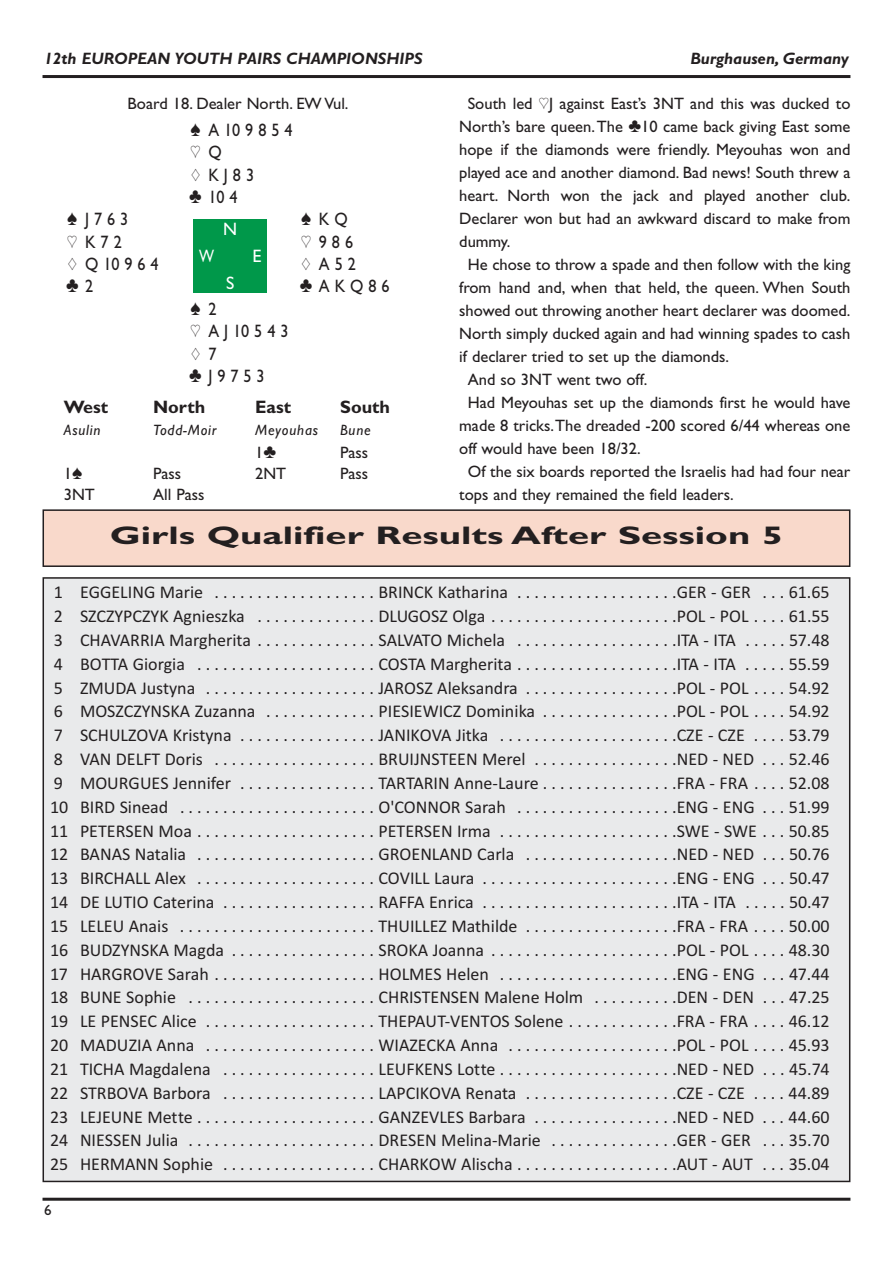
<style>
.page{position:relative;width:893px;height:1263px;background:#fff}
.page>*{position:absolute;margin:0;border:0;box-sizing:border-box;transform-origin:0 0}
.t1{font:700 25.5px "Gill Sans Bridge";color:#231f20;scale:1.5 1}
.t2{font:18px/23.9px "Calibri";color:#231f20;text-align:justify}
.t3{font:18px/22.4px "Gill Sans Bridge";letter-spacing:.305em;color:#231f20;scale:.9 1}
.t4{font:700 18px "Gill Sans Bridge";color:#231f20}
.t5{font:18px "Gill Sans Bridge";color:#fff}
.t6{font:18px "Gill Sans Bridge";color:#fff;scale:.8 1}
.t7{font:16.5px "Gill Sans Bridge";color:#231f20}
.t8{font:italic 700 16.5px "Gill Sans Bridge";color:#231f20}
.t9{font:italic 15px "Gill Sans Bridge";letter-spacing:.05em;color:#231f20}
.t10{font:15px "Gill Sans Bridge";color:#231f20}
</style>
<div class="page">
<hr style="left:43px;top:1198px;width:807px;height:3px;background:#231f20">
<hr style="left:43px;top:75px;width:807px;height:3px;background:#231f20">
<div style="left:193px;top:219px;width:74px;height:73px;background:#00984a"></div>
<div style="left:43px;top:578px;width:807px;height:603px;background:#e9eaeb"></div>
<div style="left:43px;top:510px;width:807px;height:56px;background:#f9d9cb"></div>
<div style="left:43px;top:509px;width:807px;height:58px;border:2px solid #231f20"></div>
<p class="t8" style="left:44px;top:49px;width:380px">12th EUROPEAN YOUTH PAIRS CHAMPIONSHIPS</p>
<p class="t8" style="left:690px;top:49px;width:160px">Burghausen, Germany</p>
<p class="t7" style="left:128px;top:94px;width:222px">Board 18. Dealer North. EW Vul.</p>
<p class="t3" style="left:189px;top:118px;width:116px">[ A109854 ] Q<br>{ KJ83 }104</p>
<p class="t3" style="left:67px;top:208px;width:69px">[ J763</p>
<p class="t3" style="left:301px;top:208px;width:53px">[KQ</p>
<p class="t3" style="left:67px;top:230px;width:62px">] K72</p>
<p class="t3" style="left:301px;top:230px;width:59px">] 986</p>
<p class="t3" style="left:68px;top:253px;width:103px">{ Q10964</p>
<p class="t3" style="left:302px;top:253px;width:62px">{ A52</p>
<p class="t3" style="left:66px;top:275px;width:32px">} 2</p>
<p class="t3" style="left:300px;top:275px;width:101px">}AKQ86</p>
<p class="t3" style="left:189px;top:297px;width:112px">[ 2<br>] AJ10543 { 7 }J9753</p>
<p class="t4" style="left:64px;top:396px;width:46px">West</p>
<p class="t4" style="left:153px;top:396px;width:54px">North</p>
<p class="t4" style="left:255px;top:396px;width:37px">East</p>
<p class="t4" style="left:340px;top:396px;width:51px">South</p>
<p class="t9" style="left:64px;top:421px;width:38px">Asulin</p>
<p class="t9" style="left:153px;top:421px;width:65px">Todd-Moir</p>
<p class="t9" style="left:255px;top:421px;width:65px">Meyouhas</p>
<p class="t9" style="left:340px;top:421px;width:32px">Bune</p>
<p class="t7" style="left:255px;top:443px;width:23px">1}</p>
<p class="t7" style="left:340px;top:443px;width:30px">Pass</p>
<p class="t7" style="left:64px;top:464px;width:20px">1[</p>
<p class="t7" style="left:153px;top:464px;width:30px">Pass</p>
<p class="t7" style="left:255px;top:464px;width:33px">2NT</p>
<p class="t7" style="left:340px;top:464px;width:30px">Pass</p>
<p class="t7" style="left:64px;top:485px;width:33px">3NT</p>
<p class="t7" style="left:153px;top:485px;width:53px">All Pass</p>
<p class="t7" style="left:468px;top:94px;width:384px">South led ]J against East’s 3NT and this was ducked to</p>
<p class="t7" style="left:459px;top:117px;width:393px">North’s bare queen.The }10 came back giving East some</p>
<p class="t7" style="left:459px;top:140px;width:393px">hope if the diamonds were friendly. Meyouhas won and</p>
<p class="t7" style="left:459px;top:163px;width:393px">played ace and another diamond. Bad news! South threw a</p>
<p class="t7" style="left:459px;top:186px;width:393px">heart. North won the jack and played another club.</p>
<p class="t7" style="left:459px;top:209px;width:393px">Declarer won but had an awkward discard to make from</p>
<p class="t7" style="left:459px;top:232px;width:53px">dummy.</p>
<p class="t7" style="left:468px;top:255px;width:384px">He chose to throw a spade and then follow with the king</p>
<p class="t7" style="left:459px;top:278px;width:393px">from hand and, when that held, the queen. When South</p>
<p class="t7" style="left:459px;top:301px;width:393px">showed out throwing another heart declarer was doomed.</p>
<p class="t7" style="left:459px;top:324px;width:393px">North simply ducked again and had winning spades to cash</p>
<p class="t7" style="left:459px;top:347px;width:271px">if declarer tried to set up the diamonds.</p>
<p class="t7" style="left:468px;top:370px;width:181px">And so 3NT went two off.</p>
<p class="t7" style="left:468px;top:393px;width:384px">Had Meyouhas set up the diamonds first he would have</p>
<p class="t7" style="left:459px;top:416px;width:393px">made 8 tricks.The dreaded -200 scored 6/44 whereas one</p>
<p class="t7" style="left:459px;top:439px;width:183px">off would have been 18/32.</p>
<p class="t7" style="left:468px;top:462px;width:384px">Of the six boards reported the Israelis had had four near</p>
<p class="t7" style="left:459px;top:485px;width:276px">tops and they remained the field leaders.</p>
<p class="t5" style="left:223px;top:218px;width:16px">N</p>
<p class="t6" style="left:199px;top:245px;width:20px">W</p>
<p class="t5" style="left:253px;top:245px;width:10px">E</p>
<p class="t5" style="left:226px;top:272px;width:10px">S</p>
<h1 class="t1" style="left:110px;top:520px;width:450px">Girls Qualifier Results After Session 5</h1>
<p class="t2" style="left:50px;top:580px;width:781px">1 EGGELING Marie . . . . . . . . . . . . . . . . . . . BRINCK Katharina . . . . . . . . . . . . . . . . . . .GER - GER . . . 61.65<br>2 SZCZYPCZYK Agnieszka . . . . . . . . . . . . . . DLUGOSZ Olga . . . . . . . . . . . . . . . . . . . . . .POL - POL . . . . 61.55<br>3 CHAVARRIA Margherita . . . . . . . . . . . . . . SALVATO Michela . . . . . . . . . . . . . . . . . . .ITA - ITA . . . . . 57.48<br>4 BOTTA Giorgia . . . . . . . . . . . . . . . . . . . . . COSTA Margherita . . . . . . . . . . . . . . . . . . .ITA - ITA . . . . . 55.59<br>5 ZMUDA Justyna . . . . . . . . . . . . . . . . . . . . JAROSZ Aleksandra . . . . . . . . . . . . . . . . . .POL - POL . . . . 54.92<br>6 MOSZCZYNSKA Zuzanna . . . . . . . . . . . . . PIESIEWICZ Dominika . . . . . . . . . . . . . . . .POL - POL . . . . 54.92<br>7 SCHULZOVA Kristyna . . . . . . . . . . . . . . . . JANIKOVA Jitka . . . . . . . . . . . . . . . . . . . . .CZE - CZE . . . . 53.79<br>8 VAN DELFT Doris . . . . . . . . . . . . . . . . . . . BRUIJNSTEEN Merel . . . . . . . . . . . . . . . . .NED - NED . . . 52.46<br>9 MOURGUES Jennifer . . . . . . . . . . . . . . . . TARTARIN Anne-Laure . . . . . . . . . . . . . . . .FRA - FRA . . . . 52.08<br>10 BIRD Sinead . . . . . . . . . . . . . . . . . . . . . . . O'CONNOR Sarah . . . . . . . . . . . . . . . . . . .ENG - ENG . . . 51.99<br>11 PETERSEN Moa . . . . . . . . . . . . . . . . . . . . . PETERSEN Irma . . . . . . . . . . . . . . . . . . . . .SWE - SWE . . . 50.85<br>12 BANAS Natalia . . . . . . . . . . . . . . . . . . . . . GROENLAND Carla . . . . . . . . . . . . . . . . . .NED - NED . . . 50.76<br>13 BIRCHALL Alex . . . . . . . . . . . . . . . . . . . . . COVILL Laura . . . . . . . . . . . . . . . . . . . . . . .ENG - ENG . . . 50.47<br>14 DE LUTIO Caterina . . . . . . . . . . . . . . . . . . RAFFA Enrica . . . . . . . . . . . . . . . . . . . . . . .ITA - ITA . . . . . 50.47<br>15 LELEU Anais . . . . . . . . . . . . . . . . . . . . . . . THUILLEZ Mathilde . . . . . . . . . . . . . . . . . .FRA - FRA . . . . 50.00<br>16 BUDZYNSKA Magda . . . . . . . . . . . . . . . . . SROKA Joanna . . . . . . . . . . . . . . . . . . . . . .POL - POL . . . . 48.30<br>17 HARGROVE Sarah . . . . . . . . . . . . . . . . . . . HOLMES Helen . . . . . . . . . . . . . . . . . . . . .ENG - ENG . . . 47.44<br>18 BUNE Sophie . . . . . . . . . . . . . . . . . . . . . . CHRISTENSEN Malene Holm . . . . . . . . . .DEN - DEN . . . 47.25<br>19 LE PENSEC Alice . . . . . . . . . . . . . . . . . . . . THEPAUT-VENTOS Solene . . . . . . . . . . . . .FRA - FRA . . . . 46.12<br>20 MADUZIA Anna . . . . . . . . . . . . . . . . . . . . WIAZECKA Anna . . . . . . . . . . . . . . . . . . . .POL - POL . . . . 45.93<br>21 TICHA Magdalena . . . . . . . . . . . . . . . . . . LEUFKENS Lotte . . . . . . . . . . . . . . . . . . . . .NED - NED . . . 45.74<br>22 STRBOVA Barbora . . . . . . . . . . . . . . . . . . LAPCIKOVA Renata . . . . . . . . . . . . . . . . . .CZE - CZE . . . . 44.89<br>23 LEJEUNE Mette . . . . . . . . . . . . . . . . . . . . . GANZEVLES Barbara . . . . . . . . . . . . . . . . .NED - NED . . . 44.60<br>24 NIESSEN Julia . . . . . . . . . . . . . . . . . . . . . . DRESEN Melina-Marie . . . . . . . . . . . . . . .GER - GER . . . 35.70<br>25 HERMANN Sophie . . . . . . . . . . . . . . . . . . CHARKOW Alischa . . . . . . . . . . . . . . . . . . .AUT - AUT . . . 35.04</p>
<p class="t10" style="left:44px;top:1201px;width:9px">6</p>
</div>
